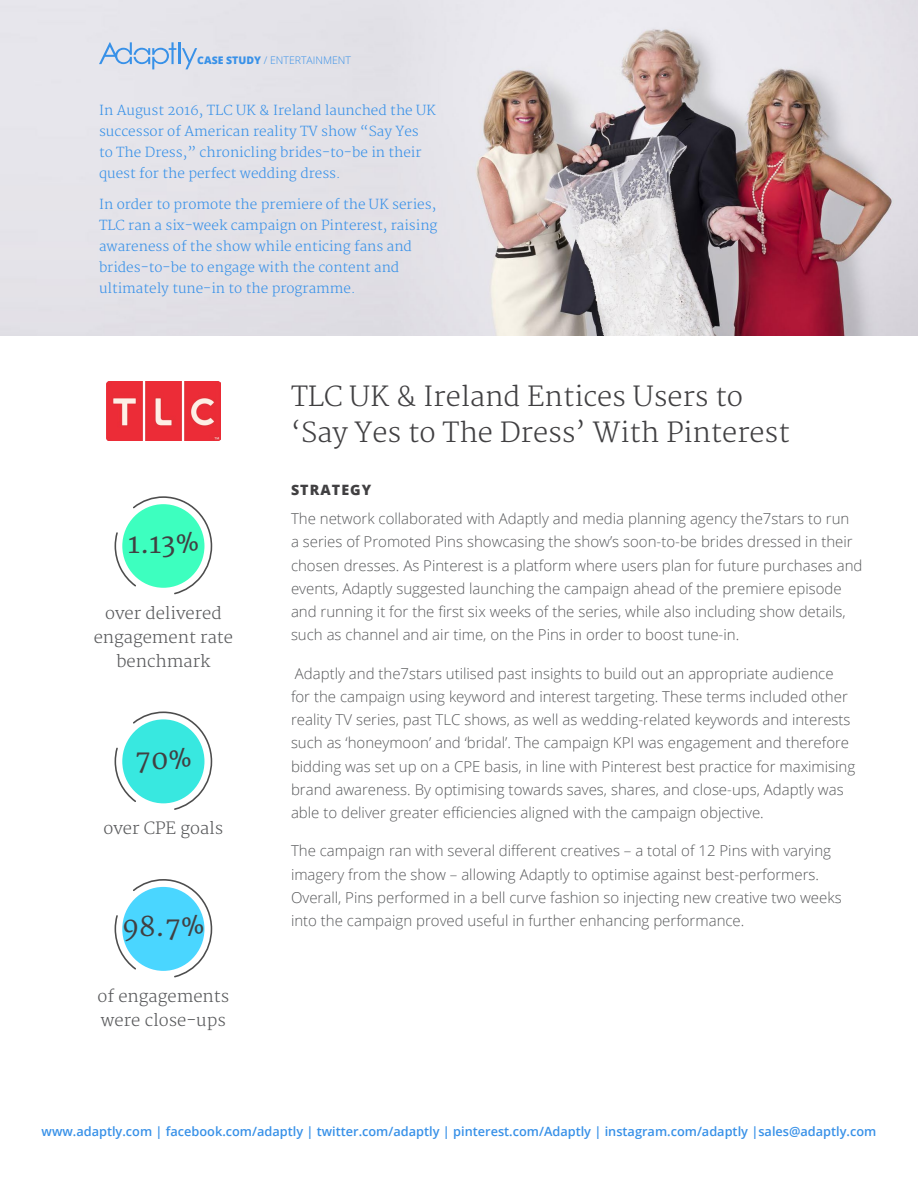
<style>
.page{position:relative;width:918px;height:1188px;background:#fff}
.page>*{position:absolute;margin:0;border:0;box-sizing:border-box;transform-origin:0 0}
.t1{font:300 27px/36px "Merriweather";color:#414042}
.t2{font:27px "Merriweather";color:#414042}
.t3{font:300 16.5px/24px "Merriweather";color:#58595b;text-align:center}
.t4{font:300 15px/23.2px "Open Sans";color:#58595b}
.t5{font:800 14.25px "Open Sans";letter-spacing:.075em;color:#414042}
.t6{font:300 13.5px/21px "Merriweather";color:#3891e8}
.t7{font:600 12.75px "Open Sans";color:#3891e8}
.t8{font:300 10.5px "Open Sans";color:#3891e8}
.s1{font-weight:800}
</style>
<div class="page">
<img style="left:0;top:0;width:918px;height:336px">
<hr style="left:178px;top:42px;width:2px;height:22px;background:#3891e8">
<svg style="left:182px;top:48px;width:15px;height:21px"></svg>
<svg style="left:99px;top:42px;width:77px;height:27px;background:#bed1ea"></svg>
<svg style="left:115px;top:496px;width:97px;height:98px"></svg>
<div style="left:122px;top:504px;width:82px;height:84px;background:#3dffbf;border-radius:50%"></div>
<svg style="left:115px;top:712px;width:97px;height:98px"></svg>
<div style="left:122px;top:719px;width:82px;height:84px;background:#38e8e0;border-radius:50%"></div>
<svg style="left:115px;top:879px;width:97px;height:98px"></svg>
<div style="left:122px;top:887px;width:82px;height:84px;background:#4ad6ff;border-radius:50%"></div>
<img style="left:106px;top:381px;width:115px;height:60px">
<p class="t8" style="left:197px;top:53px;width:155px"><span class="s1">CASE STUDY</span> / ENTERTAINMENT</p>
<p class="t6" style="left:99px;top:100px;width:339px">In August 2016, TLC UK &amp; Ireland launched the UK successor of American reality TV show “Say Yes<br>to The Dress,” chronicling brides-to-be in their quest for the perfect wedding dress.</p>
<p class="t6" style="left:99px;top:194px;width:340px">In order to promote the premiere of the UK series, TLC ran a six-week campaign on Pinterest, raising awareness of the show while enticing fans and brides-to-be to engage with the content and ultimately tune-in to the programme.</p>
<h1 class="t2" style="left:128px;top:528px;width:73px">1.13%</h1>
<p class="t3" style="left:94px;top:602px;width:141px">over delivered engagement rate benchmark</p>
<h1 class="t2" style="left:135px;top:744px;width:59px">70%</h1>
<p class="t3" style="left:103px;top:817px;width:121px">over CPE goals</p>
<h1 class="t2" style="left:122px;top:911px;width:83px">98.7%</h1>
<p class="t3" style="left:98px;top:985px;width:133px;text-align:left">of engagements were close-ups</p>
<h1 class="t1" style="left:291px;top:380px;width:500px">TLC UK &amp; Ireland Entices Users to ‘Say Yes to The Dress’ With Pinterest</h1>
<p class="t5" style="left:291px;top:479px;width:82px">STRATEGY</p>
<p class="t4" style="left:291px;top:507px;width:573px">The network collaborated with Adaptly and media planning agency the7stars to run<br>a series of Promoted Pins showcasing the show’s soon-to-be brides dressed in their chosen dresses. As Pinterest is a platform where users plan for future purchases and events, Adaptly suggested launching the campaign ahead of the premiere episode and running it for the first six weeks of the series, while also including show details, such as channel and air time, on the Pins in order to boost tune-in.</p>
<p class="t4" style="left:291px;top:661px;width:566px">Adaptly and the7stars utilised past insights to build out an appropriate audience<br>for the campaign using keyword and interest targeting. These terms included other reality TV series, past TLC shows, as well as wedding-related keywords and interests such as ‘honeymoon’ and ‘bridal’. The campaign KPI was engagement and therefore bidding was set up on a CPE basis, in line with Pinterest best practice for maximising brand awareness. By optimising towards saves, shares, and close-ups, Adaptly was able to deliver greater efficiencies aligned with the campaign objective.</p>
<p class="t4" style="left:291px;top:839px;width:552px">The campaign ran with several different creatives – a total of 12 Pins with varying imagery from the show – allowing Adaptly to optimise against best-performers.<br>Overall, Pins performed in a bell curve fashion so injecting new creative two weeks into the campaign proved useful in further enhancing performance.</p>
<p class="t7" style="left:42px;top:1123px;width:836px">www.adaptly.com | facebook.com/adaptly | twitter.com/adaptly | pinterest.com/Adaptly | instagram.com/adaptly |sales@adaptly.com</p>
</div>
